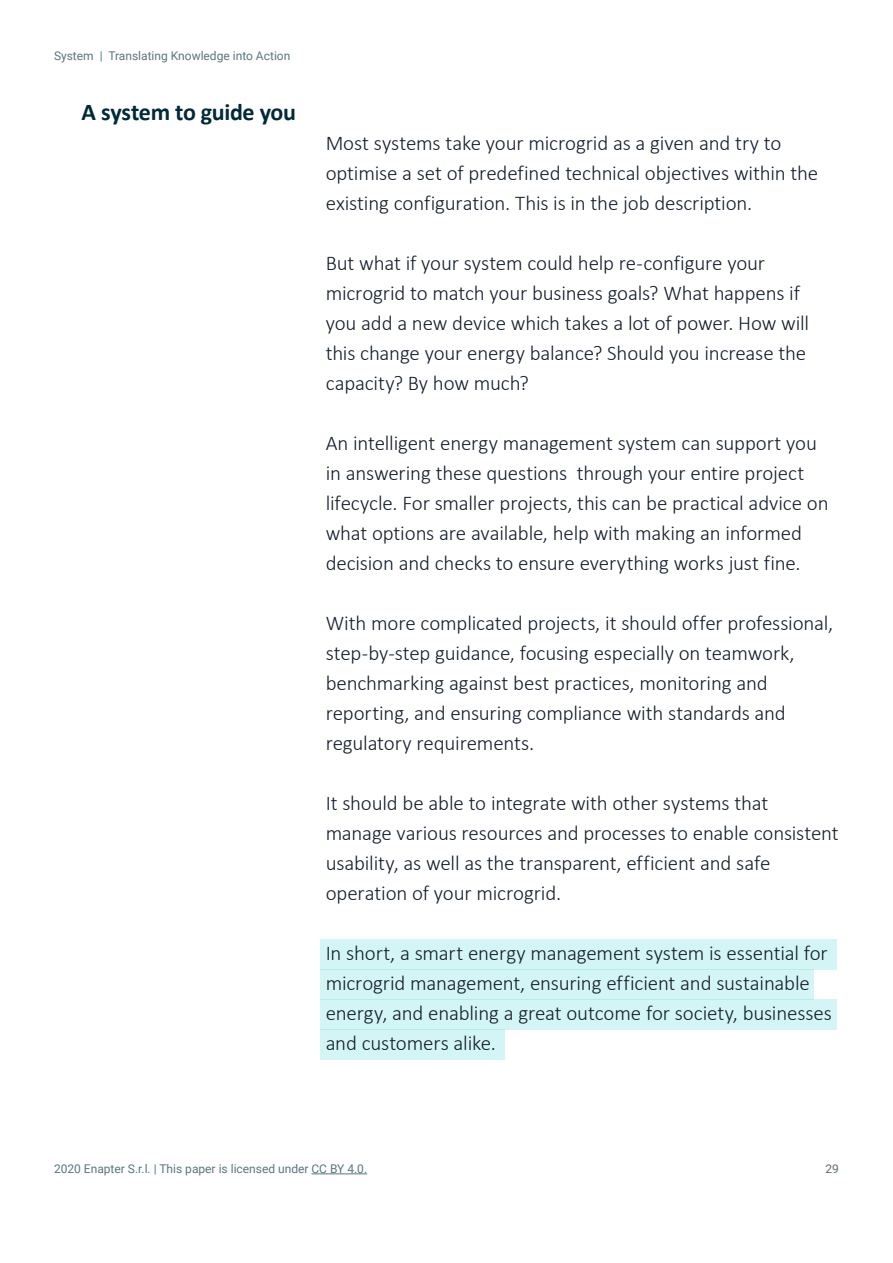
<style>
.page{position:relative;width:893px;height:1263px;background:#fff}
.page>*{position:absolute;margin:0;border:0;box-sizing:border-box;transform-origin:0 0}
.t1{font:700 24px "Calibri";letter-spacing:-.015em;color:#002a39}
.t2{font:300 21px/30px "Calibri";letter-spacing:-.01em;color:#151e2d}
.t3{font:12px "Roboto";color:#58777e}
.t4{font:12px "Roboto";color:#5a6c74}
</style>
<div class="page">
<hr style="left:311px;top:1173px;width:56px;height:1px;background:#58777e">
<div style="left:320px;top:939px;width:517px;height:30px;background:#d4f5f5"></div>
<div style="left:320px;top:969px;width:494px;height:30px;background:#d4f5f5"></div>
<div style="left:320px;top:999px;width:517px;height:30px;background:#d4f5f5"></div>
<div style="left:320px;top:1029px;width:185px;height:30px;background:#d4f5f5"></div>
<p class="t3" style="left:54px;top:51px;width:238px">System | Translating Knowledge into Action</p>
<p class="t1" style="left:82px;top:102px;width:216px">A system to guide you</p>
<p class="t2" style="left:326px;top:130px;width:494px">Most systems take your microgrid as a given and try to optimise a set of predefined technical objectives within the existing configuration. This is in the job description.</p>
<p class="t2" style="left:326px;top:248px;width:485px">But what if your system could help re-configure your microgrid to match your business goals? What happens if you add a new device which takes a lot of power. How will this change your energy balance? Should you increase the capacity? By how much?</p>
<p class="t2" style="left:326px;top:428px;width:504px">An intelligent energy management system can support you in answering these questions through your entire project lifecycle. For smaller projects, this can be practical advice on what options are available, help with making an informed decision and checks to ensure everything works just fine.</p>
<p class="t2" style="left:326px;top:608px;width:509px">With more complicated projects, it should offer professional, step-by-step guidance, focusing especially on teamwork, benchmarking against best practices, monitoring and reporting, and ensuring compliance with standards and regulatory requirements.</p>
<p class="t2" style="left:326px;top:788px;width:515px">It should be able to integrate with other systems that manage various resources and processes to enable consistent usability, as well as the transparent, efficient and safe operation of your microgrid.</p>
<p class="t2" style="left:326px;top:938px;width:508px">In short, a smart energy management system is essential for microgrid management, ensuring efficient and sustainable energy, and enabling a great outcome for society, businesses and customers alike.</p>
<p class="t3" style="left:54px;top:1164px;width:315px">2020 Enapter S.r.l. | This paper is licensed under CC BY 4.0.</p>
<p class="t4" style="left:825px;top:1164px;width:15px">29</p>
</div>
